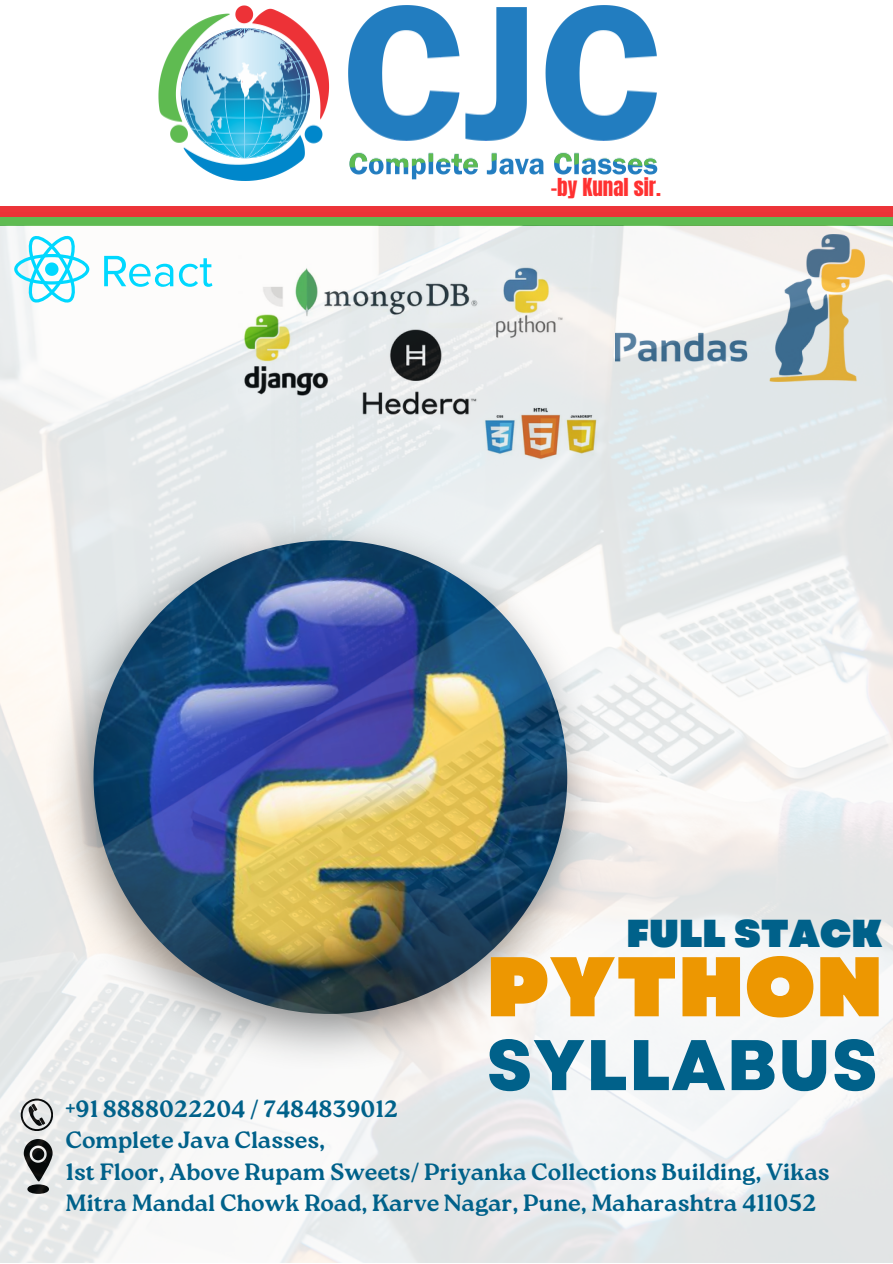
<style>
.page{position:relative;width:893px;height:1264px;background:#fff}
.page>*{position:absolute;margin:0;border:0;box-sizing:border-box;transform-origin:0 0}
.t1{font:900 84.45px "Garet";letter-spacing:.015em;color:#ed9701}
.t2{font:800 71.4px "Garet";letter-spacing:.015em;color:#00618a}
.t3{font:900 39px "Garet";color:#00618a}
.t4{font:700 23.55px/31.5px "Roca Two";color:#00618a}
.t5{font:21px "Anton";color:#ff3131}
</style>
<div class="page">
<img style="left:158px;top:6px;width:499px;height:175px">
<div style="left:0;top:212px;width:892px;height:14px;background:#5ebb50"></div>
<div style="left:0;top:206px;width:892px;height:10px;background:#ec3237"></div>
<img style="left:0;top:226px;width:892px;height:1036px">
<svg style="left:13px;top:234px;width:78px;height:70px"></svg>
<svg style="left:104px;top:256px;width:108px;height:31px"></svg>
<p class="t5" style="left:550px;top:172px;width:112px">-by Kunal sir.</p>
<p class="t3" style="left:626px;top:904px;width:258px">FULL STACK</p>
<p class="t1" style="left:486px;top:925px;width:397px">PYTHON</p>
<p class="t2" style="left:486px;top:1013px;width:392px">SYLLABUS</p>
<p class="t4" style="left:66px;top:1092px;width:334px">+91 8888022204 / 7484839012</p>
<p class="t4" style="left:66px;top:1124px;width:261px">Complete Java Classes,</p>
<p class="t4" style="left:66px;top:1155px;width:765px">1st Floor, Above Rupam Sweets/ Priyanka Collections Building, Vikas<br>Mitra Mandal Chowk Road, Karve Nagar, Pune, Maharashtra 411052</p>
</div>
